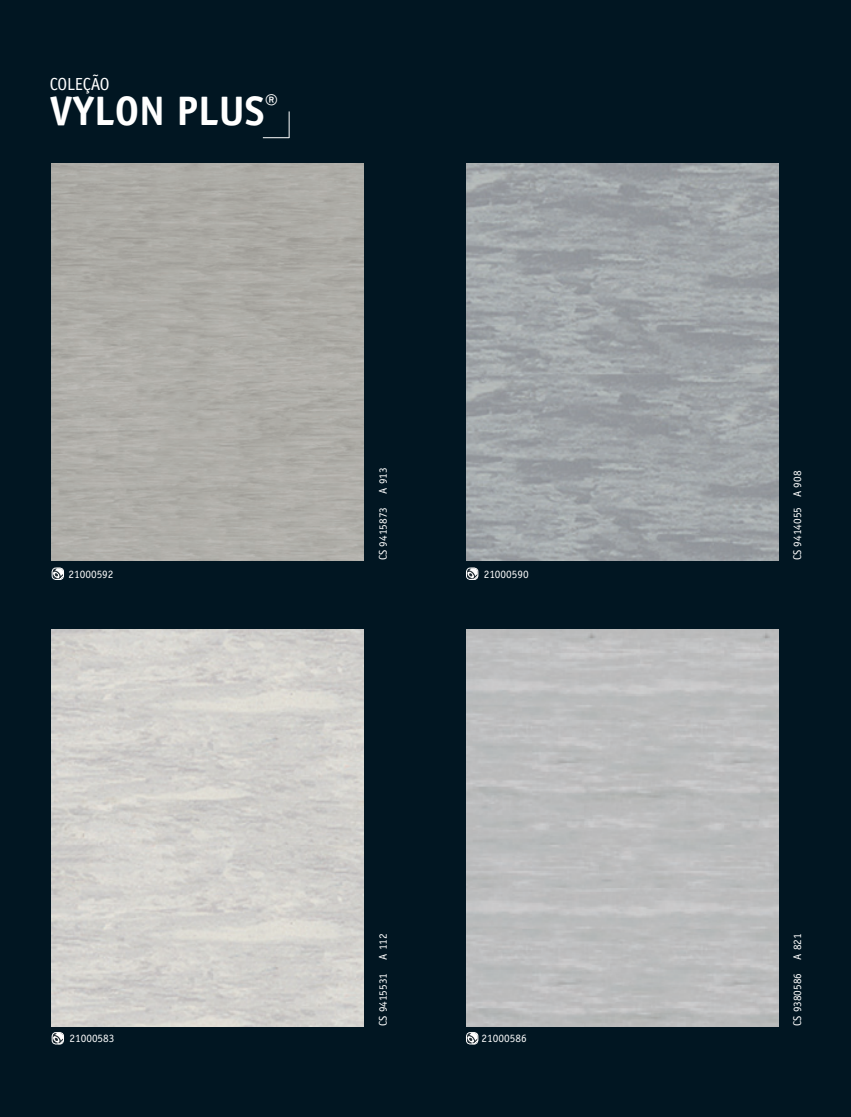
<style>
.page{position:relative;width:851px;height:1117px;background:#fff}
.page>*{position:absolute;margin:0;border:0;box-sizing:border-box;transform-origin:0 0}
.t1{font:700 41.25px "Officina Sans Std";color:#fff}
.t2{font:17.5px "Officina Sans Std";letter-spacing:-.01em;color:#fff}
.t3{font:11.25px "Officina Sans Std";color:#fff}
</style>
<div class="page">
<div style="left:0;top:0;width:850px;height:1116px;background:#011622"></div>
<img style="left:52px;top:163px;width:312px;height:397px">
<img style="left:52px;top:629px;width:312px;height:396px">
<img style="left:466px;top:163px;width:312px;height:397px">
<img style="left:466px;top:629px;width:312px;height:396px">
<svg style="left:51px;top:568px;width:13px;height:11px"></svg>
<div style="left:52px;top:567px;width:12px;height:12px;border:1px solid #fff;border-radius:4px"></div>
<svg style="left:466px;top:568px;width:12px;height:11px"></svg>
<div style="left:466px;top:567px;width:12px;height:12px;border:1px solid #fff;border-radius:4px"></div>
<svg style="left:465px;top:1032px;width:13px;height:11px"></svg>
<div style="left:466px;top:1032px;width:12px;height:12px;border:1px solid #fff;border-radius:4px"></div>
<svg style="left:51px;top:1032px;width:13px;height:11px"></svg>
<div style="left:52px;top:1032px;width:12px;height:12px;border:1px solid #fff;border-radius:4px"></div>
<svg style="left:263px;top:111px;width:27px;height:27px"></svg>
<p class="t2" style="left:50px;top:74px;width:61px">COLEÇÃO</p>
<p class="t1" style="left:50px;top:85px;width:230px">VYLON PLUS<sup>®</sup></p>
<p class="t3" style="left:376px;top:560px;width:94px;rotate:-90deg">CS 9415873 A 913</p>
<p class="t3" style="left:790px;top:560px;width:91px;rotate:-90deg">CS 9414055 A 908</p>
<p class="t3" style="left:68px;top:567px;width:46px">21000592</p>
<p class="t3" style="left:483px;top:567px;width:46px">21000590</p>
<p class="t3" style="left:376px;top:1025px;width:94px;rotate:-90deg">CS 9415531 A 112</p>
<p class="t3" style="left:69px;top:1031px;width:46px">21000583</p>
<p class="t3" style="left:481px;top:1031px;width:46px">21000586</p>
<p class="t3" style="left:790px;top:1025px;width:94px;rotate:-90deg">CS 9380586 A 821</p>
</div>
